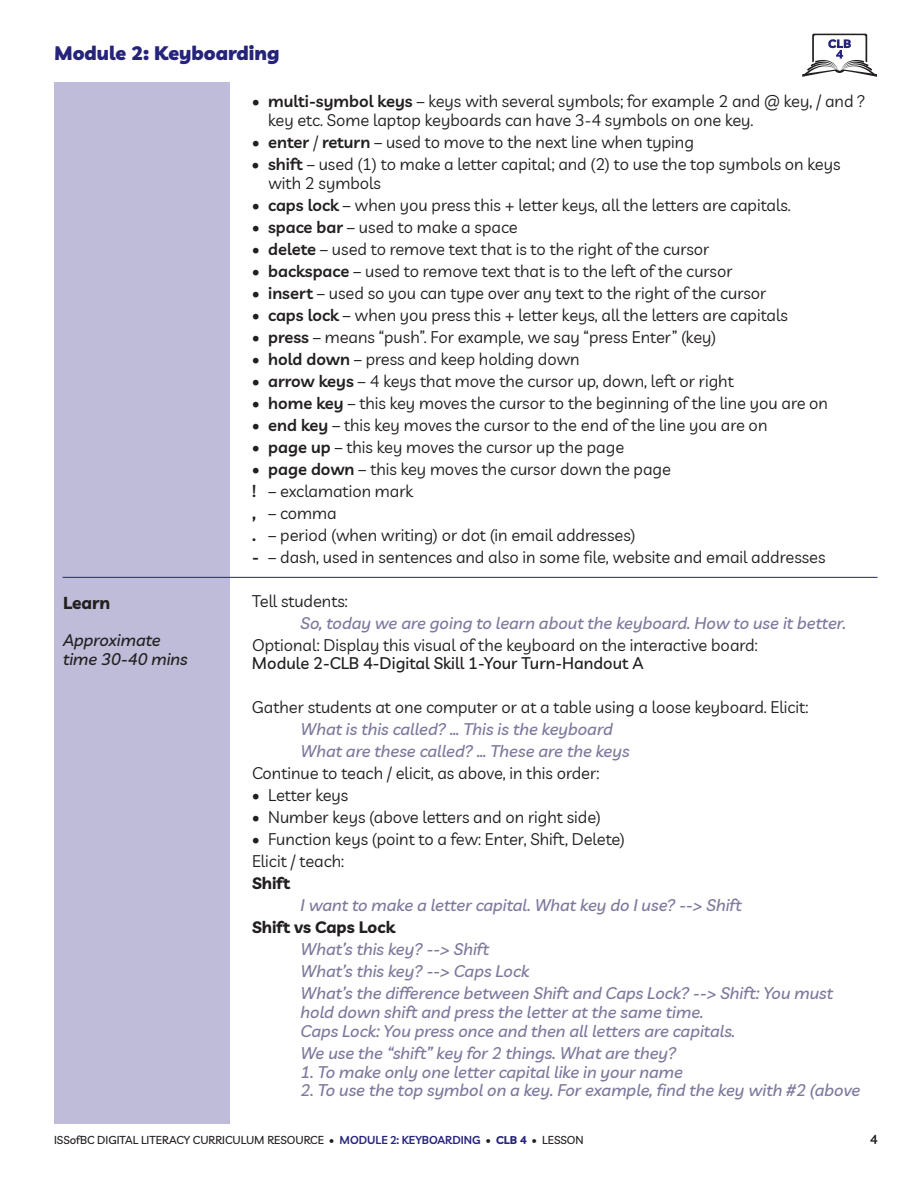
<style>
.page{position:relative;width:918px;height:1188px;background:#fff}
.page>*{position:absolute;margin:0;border:0;box-sizing:border-box;transform-origin:0 0}
.t1{font:900 19.5px "Livvic";color:#26237b}
.t2{font:700 17.25px "Livvic";color:#231f20}
.t3{font:16.5px/22px "Livvic";color:#231f20}
.t4{font:italic 500 16.5px/22px "Livvic";color:#7c799d}
.t5{font:500 16.5px "Livvic";color:#231f20}
.t6{font:italic 500 16.5px/18.8px "Livvic";color:#231f20}
.t7{font:700 16.5px "Livvic";color:#231f20}
.t8{font:600 12.75px "Livvic";color:#231f20}
.t9{font:500 11.25px "Livvic";color:#231f20}
.s1{font-weight:600}
.s2{font-weight:600;color:#26237b}
.s3{font-weight:700;color:#26237b}
</style>
<div class="page">
<div style="left:54px;top:82px;width:176px;height:1041px;background:#bebcd8"></div>
<svg style="left:802px;top:34px;width:76px;height:43px"></svg>
<hr style="left:63px;top:577px;width:815px;height:1px;background:#26237b">
<p class="t1" style="left:54px;top:41px;width:227px">Module 2: Keyboarding</p>
<p class="t2" style="left:63px;top:591px;width:49px">Learn</p>
<p class="t6" style="left:63px;top:631px;width:126px">Approximate time 30-40 mins</p>
<p class="t3" style="left:268px;top:92px;width:599px;line-height:18.8px;text-indent:-16px">• <span class="s1">multi-symbol keys</span> – keys with several symbols; for example 2 and @ key, / and ? key etc. Some laptop keyboards can have 3-4 symbols on one key.</p>
<p class="t3" style="left:252px;top:131px;width:443px">• <span class="s1">enter</span> / <span class="s1">return</span> – used to move to the next line when typing</p>
<p class="t3" style="left:268px;top:155px;width:574px;line-height:18.8px;text-indent:-16px">• <span class="s1">shift</span> – used (1) to make a letter capital; and (2) to use the top symbols on keys with 2 symbols</p>
<p class="t3" style="left:252px;top:194px;width:540px">• <span class="s1">caps lock</span> – when you press this + letter keys, all the letters are capitals.</p>
<p class="t3" style="left:252px;top:216px;width:267px">• <span class="s1">space bar</span> – used to make a space</p>
<p class="t3" style="left:252px;top:238px;width:459px">• <span class="s1">delete</span> – used to remove text that is to the right of the cursor</p>
<p class="t3" style="left:252px;top:260px;width:482px">• <span class="s1">backspace</span> – used to remove text that is to the left of the cursor</p>
<p class="t3" style="left:252px;top:282px;width:516px">• <span class="s1">insert</span> – used so you can type over any text to the right of the cursor</p>
<p class="t3" style="left:252px;top:304px;width:537px">• <span class="s1">caps lock</span> – when you press this + letter keys, all the letters are capitals</p>
<p class="t3" style="left:252px;top:326px;width:466px">• <span class="s1">press</span> – means “push”. For example, we say “press Enter” (key)</p>
<p class="t3" style="left:252px;top:348px;width:329px">• <span class="s1">hold down</span> – press and keep holding down</p>
<p class="t3" style="left:252px;top:370px;width:483px">• <span class="s1">arrow keys</span> – 4 keys that move the cursor up, down, left or right</p>
<p class="t3" style="left:252px;top:392px;width:578px">• <span class="s1">home key</span> – this key moves the cursor to the beginning of the line you are on</p>
<p class="t3" style="left:252px;top:414px;width:517px">• <span class="s1">end key</span> – this key moves the cursor to the end of the line you are on</p>
<p class="t3" style="left:252px;top:436px;width:374px">• <span class="s1">page up</span> – this key moves the cursor up the page</p>
<p class="t3" style="left:252px;top:458px;width:421px">• <span class="s1">page down</span> – this key moves the cursor down the page <span class="s1">!</span> – exclamation mark<br><span class="s1">,</span> – comma<br><span class="s1">.</span> – period (when writing) or dot (in email addresses)</p>
<p class="t3" style="left:252px;top:545px;width:575px"><span class="s1">-</span> – dash, used in sentences and also in some file, website and email addresses</p>
<p class="t3" style="left:252px;top:589px;width:97px">Tell students:</p>
<p class="t4" style="left:301px;top:611px;width:547px">So, today we are going to learn about the keyboard. How to use it better.</p>
<p class="t3" style="left:252px;top:633px;width:507px">Optional: Display this visual of the keyboard on the interactive board:</p>
<p class="t5" style="left:252px;top:653px;width:393px">MODULE 2-CLB 4-DIGITAL SKILL 1-YOUR TURN-HANDOUT A</p>
<p class="t3" style="left:252px;top:696px;width:558px">Gather students at one computer or at a table using a loose keyboard. Elicit:</p>
<p class="t4" style="left:301px;top:718px;width:331px">What is this called? … This is the keyboard<br>What are these called? … These are the keys</p>
<p class="t3" style="left:252px;top:762px;width:349px">Continue to teach / elicit, as above, in this order:</p>
<p class="t3" style="left:252px;top:784px;width:98px">• Letter keys</p>
<p class="t3" style="left:252px;top:806px;width:350px">• Number keys (above letters and on right side)</p>
<p class="t3" style="left:252px;top:828px;width:375px">• Function keys (point to a few: Enter, Shift, Delete)<br>Elicit / teach:</p>
<p class="t7" style="left:252px;top:873px;width:40px">Shift</p>
<p class="t4" style="left:301px;top:894px;width:443px">I want to make a letter capital. What key do I use? --&gt; Shift</p>
<p class="t7" style="left:252px;top:917px;width:145px">Shift vs Caps Lock</p>
<p class="t4" style="left:301px;top:938px;width:534px">What’s this key? --&gt; Shift<br>What’s this key? --&gt; Caps Lock<br>What’s the difference between Shift and Caps Lock? --&gt; Shift: You must</p>
<p class="t4" style="left:301px;top:1002px;width:436px;line-height:18.8px">hold down shift and press the letter at the same time.<br>Caps Lock: You press once and then all letters are capitals.</p>
<p class="t4" style="left:301px;top:1042px;width:378px">We use the “shift” key for 2 things. What are they?</p>
<p class="t4" style="left:301px;top:1060px;width:384px">1. To make only one letter capital like in your name</p>
<p class="t4" style="left:301px;top:1079px;width:561px">2. To use the top symbol on a key. For example, find the key with #2 (above</p>
<p class="t9" style="left:54px;top:1133px;width:531px">ISSOFBC DIGITAL LITERACY CURRICULUM RESOURCE • <span class="s2">Module 2: KeYBoARding</span> • <span class="s3">CLB 4</span> • LESSON</p>
<p class="t8" style="left:870px;top:1131px;width:9px">*</p>
</div>
